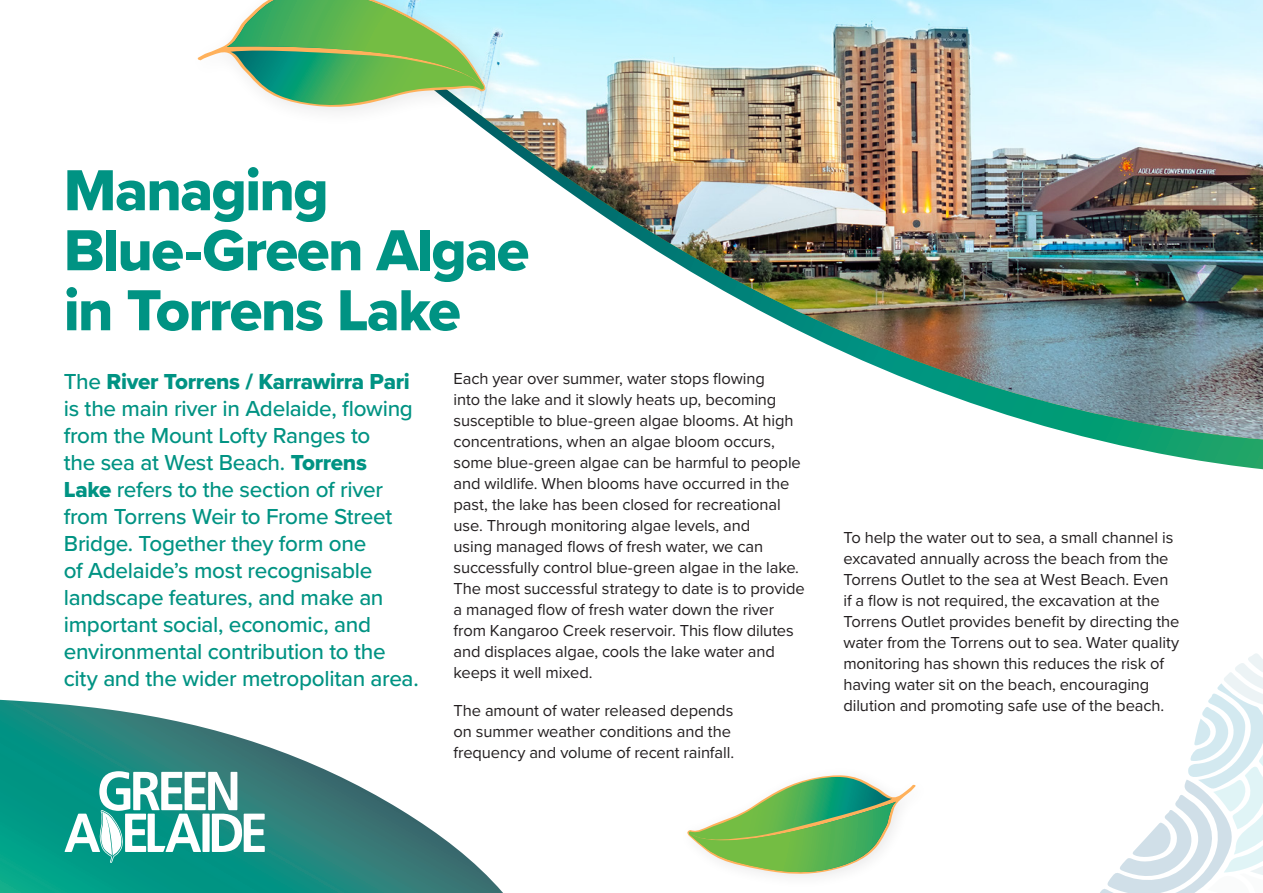
<style>
.page{position:relative;width:1263px;height:893px;background:#fff}
.page>*{position:absolute;margin:0;border:0;box-sizing:border-box;transform-origin:0 0}
.t1{font:60px/60px "Proxima Nova Extrabld";letter-spacing:-.03em;color:#009383}
.t2{font:500 22.5px/27px "Proxima Nova";letter-spacing:-.015em;color:#009383}
.t3{font:22.5px "Proxima Nova Extrabld";letter-spacing:-.015em;color:#009383}
.t4{font:16.5px/21px "Proxima Nova";letter-spacing:-.005em;color:#231f20}
.s1{font-family:"Proxima Nova";font-weight:500}
.s2{font-family:"Proxima Nova Extrabld";font-weight:400}
</style>
<div class="page">
<svg style="left:1100px;top:653px;width:163px;height:240px"></svg>
<svg style="left:1094px;top:439px;width:169px;height:30px"></svg>
<img style="left:481px;top:0;width:782px;height:439px">
<svg style="left:0;top:700px;width:503px;height:193px"></svg>
<svg style="left:65px;top:771px;width:200px;height:92px"></svg>
<svg style="left:687px;top:775px;width:229px;height:100px"></svg>
<div style="left:186px;top:0;width:319px;height:127px;background:#231f20;opacity:.1"></div>
<svg style="left:198px;top:0;width:288px;height:109px"></svg>
<h1 class="t1" style="left:64px;top:159px;width:467px">Managing<br>Blue-Green Algae in Torrens Lake</h1>
<h2 class="t3" style="left:64px;top:364px;width:347px"><span class="s1">The</span> River Torrens / Karrawirra Pari</h2>
<p class="t2" style="left:64px;top:394px;width:356px">is the main river in Adelaide, flowing from the Mount Lofty Ranges to<br>the sea at West Beach. <span class="s2">Torrens Lake</span> refers to the section of river from Torrens Weir to Frome Street Bridge. Together they form one<br>of Adelaide’s most recognisable landscape features, and make an important social, economic, and environmental contribution to the city and the wider metropolitan area.</p>
<p class="t4" style="left:454px;top:367px;width:353px">Each year over summer, water stops flowing<br>into the lake and it slowly heats up, becoming susceptible to blue-green algae blooms. At high concentrations, when an algae bloom occurs, some blue-green algae can be harmful to people and wildlife. When blooms have occurred in the past, the lake has been closed for recreational use. Through monitoring algae levels, and<br>using managed flows of fresh water, we can successfully control blue-green algae in the lake.<br>The most successful strategy to date is to provide a managed flow of fresh water down the river from Kangaroo Creek reservoir. This flow dilutes and displaces algae, cools the lake water and keeps it well mixed.</p>
<p class="t4" style="left:454px;top:699px;width:282px">The amount of water released depends on summer weather conditions and the frequency and volume of recent rainfall.</p>
<p class="t4" style="left:843px;top:526px;width:338px">To help the water out to sea, a small channel is excavated annually across the beach from the Torrens Outlet to the sea at West Beach. Even if a flow is not required, the excavation at the Torrens Outlet provides benefit by directing the water from the Torrens out to sea. Water quality monitoring has shown this reduces the risk of having water sit on the beach, encouraging dilution and promoting safe use of the beach.</p>
</div>
